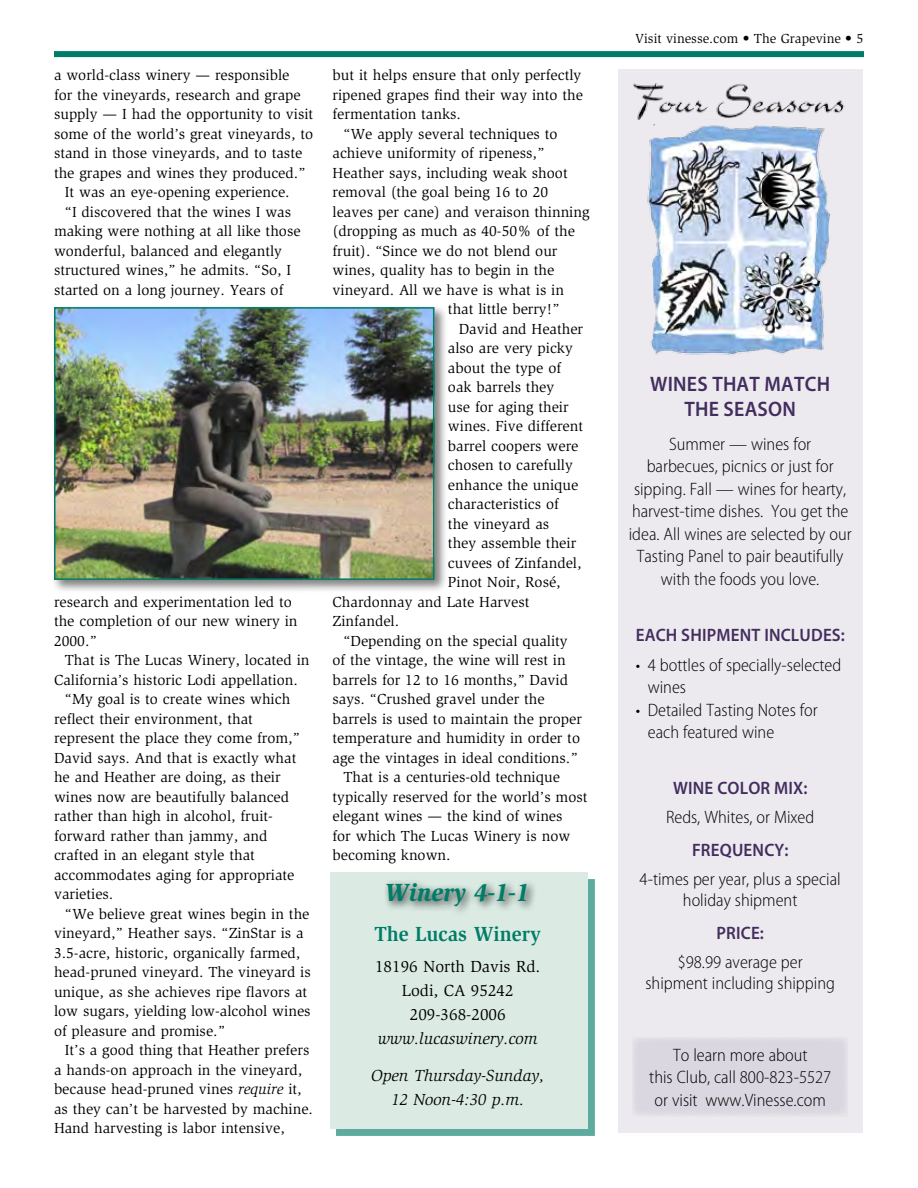
<style>
.page{position:relative;width:918px;height:1188px;background:#fff}
.page>*{position:absolute;margin:0;border:0;box-sizing:border-box;transform-origin:0 0}
.t1{font:italic 900 25.5px "Slimbach Std";color:#007d68;scale:.94 1}
.t2{font:600 21px/25.5px "Myriad Pro";letter-spacing:.01em;color:#432d5e;text-align:center;scale:.95 1}
.t3{font:700 21px "Slimbach Std";color:#007d68;scale:.94 1}
.t4{font:300 semi-condensed 18px/22.5px "Myriad Pro";color:#000;text-align:center}
.t5{font:600 18px "Myriad Pro";letter-spacing:.01em;color:#432d5e;scale:.95 1}
.t6{font:italic 16.5px/24px "Slimbach Std";color:#000;text-align:center}
.t7{font:16.5px/24px "Slimbach Std";color:#000;text-align:center}
.t8{font:15px/19.5px "Slimbach Std";color:#000}
.t9{font:13.5px "Slimbach Std";color:#000}
.s1{font-style:italic}
</style>
<div class="page">
<div style="left:54px;top:51px;width:810px;height:6px;background:#007d68"></div>
<div style="left:618px;top:69px;width:244px;height:1064px;background:#eceaef"></div>
<img style="left:647px;top:125px;width:183px;height:231px">
<img style="left:633px;top:69px;width:230px;height:50px">
<div style="left:632px;top:1037px;width:216px;height:80px;background:#dbd7e0"></div>
<div style="left:51px;top:304px;width:397px;height:290px;background:#000;opacity:.5"></div>
<img style="left:57px;top:310px;width:374px;height:267px">
<div style="left:54px;top:307px;width:380px;height:273px;border:2px solid #007d68"></div>
<div style="left:336px;top:879px;width:258px;height:257px;background:#5cab9e"></div>
<div style="left:330px;top:873px;width:258px;height:256px;background:#dbebe4"></div>
<div style="left:382px;top:879px;width:155px;height:38px;background:#000;opacity:.75"></div>
<p class="t8" style="left:54px;top:65px;width:237px">a world-class winery — responsible</p>
<p class="t8" style="left:54px;top:85px;width:248px">for the vineyards, research and grape</p>
<p class="t8" style="left:54px;top:104px;width:261px">supply — I had the opportunity to visit</p>
<p class="t8" style="left:54px;top:124px;width:261px">some of the world’s great vineyards, to</p>
<p class="t8" style="left:54px;top:143px;width:250px">stand in those vineyards, and to taste</p>
<p class="t8" style="left:54px;top:163px;width:253px">the grapes and wines they produced.”</p>
<p class="t8" style="left:65px;top:182px;width:226px">It was an eye-opening experience.</p>
<p class="t8" style="left:65px;top:202px;width:228px">“I discovered that the wines I was</p>
<p class="t8" style="left:54px;top:221px;width:248px">making were nothing at all like those</p>
<p class="t8" style="left:54px;top:241px;width:230px">wonderful, balanced and elegantly</p>
<p class="t8" style="left:54px;top:260px;width:239px">structured wines,” he admits. “So, I</p>
<p class="t8" style="left:54px;top:280px;width:231px">started on a long journey. Years of</p>
<p class="t8" style="left:54px;top:592px;width:245px">research and experimentation led to the completion of our new winery in<br>2000.”</p>
<p class="t8" style="left:65px;top:650px;width:246px">That is The Lucas Winery, located in</p>
<p class="t8" style="left:54px;top:670px;width:245px">California’s historic Lodi appellation.</p>
<p class="t8" style="left:65px;top:689px;width:227px">“My goal is to create wines which</p>
<p class="t8" style="left:54px;top:709px;width:200px">reflect their environment, that</p>
<p class="t8" style="left:54px;top:728px;width:247px">represent the place they come from,”</p>
<p class="t8" style="left:54px;top:748px;width:244px">David says. And that is exactly what</p>
<p class="t8" style="left:54px;top:767px;width:228px">he and Heather are doing, as their</p>
<p class="t8" style="left:54px;top:787px;width:237px">wines now are beautifully balanced</p>
<p class="t8" style="left:54px;top:806px;width:220px">rather than high in alcohol, fruit-</p>
<p class="t8" style="left:54px;top:826px;width:215px">forward rather than jammy, and</p>
<p class="t8" style="left:54px;top:845px;width:202px">crafted in an elegant style that</p>
<p class="t8" style="left:54px;top:865px;width:242px">accommodates aging for appropriate</p>
<p class="t8" style="left:54px;top:884px;width:61px">varieties.</p>
<p class="t8" style="left:65px;top:904px;width:246px">“We believe great wines begin in the</p>
<p class="t8" style="left:54px;top:923px;width:251px">vineyard,” Heather says. “ZinStar is a</p>
<p class="t8" style="left:54px;top:943px;width:248px">3.5-acre, historic, organically farmed,</p>
<p class="t8" style="left:54px;top:962px;width:258px">head-pruned vineyard. The vineyard is</p>
<p class="t8" style="left:54px;top:982px;width:255px">unique, as she achieves ripe flavors at</p>
<p class="t8" style="left:54px;top:1001px;width:258px">low sugars, yielding low-alcohol wines</p>
<p class="t8" style="left:54px;top:1021px;width:172px">of pleasure and promise.”</p>
<p class="t8" style="left:65px;top:1040px;width:246px">It’s a good thing that Heather prefers</p>
<p class="t8" style="left:54px;top:1060px;width:250px">a hands-on approach in the vineyard,</p>
<p class="t8" style="left:54px;top:1079px;width:249px">because head-pruned vines <span class="s1">require</span> it,</p>
<p class="t8" style="left:54px;top:1099px;width:261px">as they can’t be harvested by machine.</p>
<p class="t8" style="left:54px;top:1118px;width:232px">Hand harvesting is labor intensive,</p>
<p class="t8" style="left:333px;top:65px;width:250px">but it helps ensure that only perfectly</p>
<p class="t8" style="left:333px;top:85px;width:252px">ripened grapes find their way into the</p>
<p class="t8" style="left:333px;top:104px;width:130px">fermentation tanks.</p>
<p class="t8" style="left:343px;top:124px;width:216px">“We apply several techniques to</p>
<p class="t8" style="left:333px;top:143px;width:213px">achieve uniformity of ripeness,”</p>
<p class="t8" style="left:333px;top:163px;width:237px">Heather says, including weak shoot</p>
<p class="t8" style="left:333px;top:182px;width:217px">removal (the goal being 16 to 20</p>
<p class="t8" style="left:333px;top:202px;width:259px">leaves per cane) and veraison thinning</p>
<p class="t8" style="left:333px;top:221px;width:244px">(dropping as much as 40-50% of the</p>
<p class="t8" style="left:333px;top:241px;width:226px">fruit). “Since we do not blend our</p>
<p class="t8" style="left:333px;top:260px;width:223px">wines, quality has to begin in the</p>
<p class="t8" style="left:333px;top:280px;width:233px">vineyard. All we have is what is in</p>
<p class="t8" style="left:448px;top:299px;width:113px">that little berry!”</p>
<p class="t8" style="left:459px;top:319px;width:126px">David and Heather</p>
<p class="t8" style="left:448px;top:338px;width:126px">also are very picky</p>
<p class="t8" style="left:448px;top:358px;width:115px">about the type of</p>
<p class="t8" style="left:448px;top:377px;width:108px">oak barrels they</p>
<p class="t8" style="left:448px;top:397px;width:122px">use for aging their</p>
<p class="t8" style="left:448px;top:416px;width:137px">wines. Five different</p>
<p class="t8" style="left:448px;top:436px;width:132px">barrel coopers were</p>
<p class="t8" style="left:448px;top:455px;width:126px">chosen to carefully</p>
<p class="t8" style="left:448px;top:475px;width:132px">enhance the unique</p>
<p class="t8" style="left:448px;top:494px;width:112px">characteristics of</p>
<p class="t8" style="left:448px;top:514px;width:103px">the vineyard as</p>
<p class="t8" style="left:448px;top:533px;width:130px">they assemble their</p>
<p class="t8" style="left:448px;top:553px;width:135px">cuvees of Zinfandel,</p>
<p class="t8" style="left:448px;top:572px;width:114px">Pinot Noir, Rosé,</p>
<p class="t8" style="left:333px;top:592px;width:198px">Chardonnay and Late Harvest</p>
<p class="t8" style="left:333px;top:611px;width:68px">Zinfandel.</p>
<p class="t8" style="left:343px;top:631px;width:226px">“Depending on the special quality</p>
<p class="t8" style="left:333px;top:650px;width:235px">of the vintage, the wine will rest in</p>
<p class="t8" style="left:333px;top:670px;width:237px">barrels for 12 to 16 months,” David</p>
<p class="t8" style="left:333px;top:689px;width:214px">says. “Crushed gravel under the</p>
<p class="t8" style="left:333px;top:709px;width:251px">barrels is used to maintain the proper</p>
<p class="t8" style="left:333px;top:728px;width:249px">temperature and humidity in order to</p>
<p class="t8" style="left:333px;top:748px;width:247px">age the vintages in ideal conditions.”</p>
<p class="t8" style="left:343px;top:767px;width:218px">That is a centuries-old technique</p>
<p class="t8" style="left:333px;top:787px;width:257px">typically reserved for the world’s most</p>
<p class="t8" style="left:333px;top:806px;width:232px">elegant wines — the kind of wines</p>
<p class="t8" style="left:333px;top:826px;width:239px">for which The Lucas Winery is now</p>
<p class="t8" style="left:333px;top:845px;width:120px">becoming known.</p>
<h1 class="t1" style="left:384px;top:877px;width:156px">Winery 4-1-1</h1>
<h2 class="t3" style="left:374px;top:922px;width:179px">The Lucas Winery</h2>
<p class="t7" style="left:375px;top:954px;width:167px">18196 North Davis Rd.<br>Lodi, CA 95242<br>209-368-2006</p>
<p class="t6" style="left:378px;top:1027px;width:161px">www.lucaswinery.com</p>
<p class="t6" style="left:371px;top:1064px;width:175px">Open Thursday-Sunday,<br>12 Noon-4:30 p.m.</p>
<p class="t9" style="left:635px;top:31px;width:230px">Visit vinesse.com • The Grapevine • 5</p>
<h2 class="t2" style="left:650px;top:371px;width:191px">WINES THAT MATCH<br>THE SEASON</h2>
<p class="t4" style="left:629px;top:433px;width:224px">Summer — wines for<br>barbecues, picnics or just for sipping. Fall — wines for hearty, harvest-time dishes. You get the idea. All wines are selected by our<br>Tasting Panel to pair beautifully with the foods you love.</p>
<p class="t5" style="left:636px;top:625px;width:222px">EACH SHIPMENT INCLUDES:</p>
<p class="t4" style="left:648px;top:654px;width:195px;text-align:left;text-indent:-12px">• 4 bottles of specially-selected wines</p>
<p class="t4" style="left:648px;top:699px;width:171px;text-align:left;text-indent:-12px">• Detailed Tasting Notes for each featured wine</p>
<p class="t5" style="left:673px;top:778px;width:143px">WINE COLOR MIX:</p>
<p class="t4" style="left:666px;top:806px;width:150px">Reds, Whites, or Mixed</p>
<p class="t5" style="left:692px;top:840px;width:103px">FREQUENCY:</p>
<p class="t4" style="left:640px;top:869px;width:203px;line-height:21px">4-times per year, plus a special holiday shipment</p>
<p class="t5" style="left:717px;top:923px;width:51px">PRICE:</p>
<p class="t4" style="left:645px;top:951px;width:191px;line-height:21px">$98.99 average per shipment including shipping</p>
<p class="t4" style="left:649px;top:1044px;width:184px">To learn more about<br>this Club, call 800-823-5527 or visit www.Vinesse.com</p>
</div>
